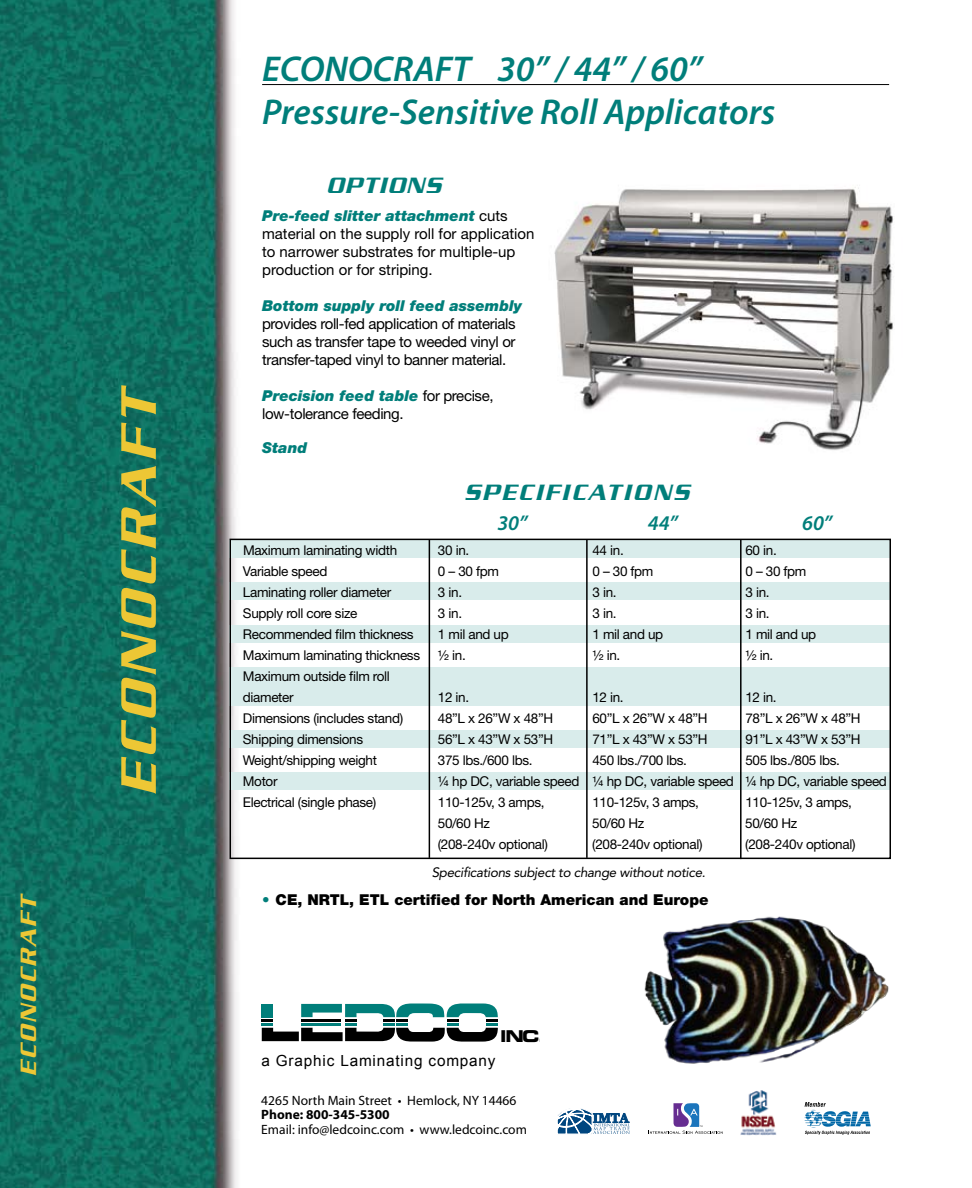
<style>
.page{position:relative;width:972px;height:1188px;background:#fff}
.page>*{position:absolute;margin:0;border:0;box-sizing:border-box;transform-origin:0 0}
.t1{font:italic 500 54px "Serpentine";color:#edc735}
.t2{font:italic 600 36px/43.2px "Myriad Pro";color:#007e7a}
.t3{font:italic 500 24px "Serpentine";letter-spacing:.1em;color:#007e7a}
.t4{font:italic 500 24px "Serpentine";color:#edc735}
.t5{font:italic 500 24px "Serpentine";letter-spacing:.05em;color:#007e7a}
.t6{font:italic 600 21px "Myriad Pro";color:#007e7a}
.t7{font:16.35px "Eurostile Bold Extended Two";color:#000}
.t8{font:15.3px "Arial";letter-spacing:.055em;color:#000}
.t9{font:15px/18px "Helvetica Neue";color:#000}
.t10{font:15px/18px "Helvetica Neue";letter-spacing:-.025em;color:#000}
.t11{font:900 15px "Helvetica Neue";color:#000}
.t12{font:italic 900 15px "Helvetica Neue";color:#007e7a}
.t13{font:13.5px/21px "Helvetica Neue";letter-spacing:-.025em;color:#000}
.t14{font:13.5px "Myriad Pro";color:#000}
.t15{font:italic 13.5px "Avenir";letter-spacing:-.025em;color:#000}
.t16{font:700 13.5px "Myriad Pro";color:#000}
.s1{font-weight:900;font-style:italic;color:#007e7a}
.s2{font-weight:400;color:#007e7a}
</style>
<div class="page">
<img style="left:0;top:0;width:891px;height:1188px">
<img style="left:488px;top:151px;width:405px;height:310px">
<svg style="left:262px;top:1003px;width:236px;height:39px"></svg>
<svg style="left:557px;top:1108px;width:62px;height:26px"></svg>
<div style="left:230px;top:667px;width:661px;height:39px;background:#d9eceb"></div>
<div style="left:230px;top:625px;width:661px;height:18px;background:#d9eceb"></div>
<div style="left:230px;top:583px;width:661px;height:17px;background:#d9eceb"></div>
<div style="left:230px;top:541px;width:661px;height:17px;background:#d9eceb"></div>
<div style="left:230px;top:730px;width:661px;height:18px;background:#d9eceb"></div>
<div style="left:230px;top:772px;width:661px;height:18px;background:#d9eceb"></div>
<hr style="left:429px;top:539px;width:1px;height:319px;background:#000">
<div style="left:230px;top:539px;width:661px;height:320px;border:2px solid #000"></div>
<hr style="left:262px;top:84px;width:627px;height:1px;background:#000">
<img style="left:619px;top:838px;width:272px;height:308px">
<hr style="left:586px;top:539px;width:2px;height:319px;background:#000">
<hr style="left:740px;top:539px;width:2px;height:320px;background:#000">
<h3 class="t4" style="left:15px;top:1076px;width:184px;rotate:-90deg">ECONOCRAFT</h3>
<h1 class="t1" style="left:108px;top:795px;width:412px;rotate:-90deg">ECONOCRAFT</h1>
<h2 class="t2" style="left:262px;top:46px;width:515px">ECONOCRAFT 30” / 44” / 60”<br>Pressure-Sensitive Roll Applicators</h2>
<h3 class="t5" style="left:326px;top:171px;width:116px">OPTIONS</h3>
<p class="t9" style="left:262px;top:206px;width:274px"><span class="s1">Pre-feed slitter attachment</span> cuts material on the supply roll for application to narrower substrates for multiple-up production or for striping.</p>
<p class="t12" style="left:262px;top:296px;width:262px">Bottom supply roll feed assembly</p>
<p class="t9" style="left:262px;top:314px;width:255px;text-align:justify">provides roll-fed application of materials such as transfer tape to weeded vinyl or transfer-taped vinyl to banner material.</p>
<p class="t10" style="left:262px;top:386px;width:233px"><span class="s1">Precision feed table</span> for precise, low-tolerance feeding.</p>
<p class="t12" style="left:262px;top:438px;width:47px">Stand</p>
<h3 class="t3" style="left:464px;top:479px;width:227px">SPECIFICATIONS</h3>
<h3 class="t6" style="left:497px;top:509px;width:32px">30”</h3>
<h3 class="t6" style="left:648px;top:509px;width:32px">44”</h3>
<h3 class="t6" style="left:802px;top:509px;width:32px">60”</h3>
<p class="t13" style="left:243px;top:539px;width:156px">Maximum laminating width</p>
<p class="t13" style="left:438px;top:539px;width:33px">30 in.</p>
<p class="t13" style="left:592px;top:539px;width:33px">44 in.</p>
<p class="t13" style="left:745px;top:539px;width:33px">60 in.</p>
<p class="t13" style="left:243px;top:560px;width:86px">Variable speed</p>
<p class="t13" style="left:438px;top:560px;width:63px">0 – 30 fpm</p>
<p class="t13" style="left:592px;top:560px;width:63px">0 – 30 fpm</p>
<p class="t13" style="left:745px;top:560px;width:63px">0 – 30 fpm</p>
<p class="t13" style="left:243px;top:581px;width:150px">Laminating roller diameter</p>
<p class="t13" style="left:438px;top:581px;width:26px">3 in.</p>
<p class="t13" style="left:592px;top:581px;width:26px">3 in.</p>
<p class="t13" style="left:745px;top:581px;width:26px">3 in.</p>
<p class="t13" style="left:243px;top:602px;width:116px">Supply roll core size</p>
<p class="t13" style="left:438px;top:602px;width:26px">3 in.</p>
<p class="t13" style="left:592px;top:602px;width:26px">3 in.</p>
<p class="t13" style="left:745px;top:602px;width:26px">3 in.</p>
<p class="t13" style="left:243px;top:623px;width:172px">Recommended film thickness</p>
<p class="t13" style="left:438px;top:623px;width:72px">1 mil and up</p>
<p class="t13" style="left:592px;top:623px;width:72px">1 mil and up</p>
<p class="t13" style="left:745px;top:623px;width:72px">1 mil and up</p>
<p class="t13" style="left:243px;top:644px;width:179px">Maximum laminating thickness</p>
<p class="t13" style="left:438px;top:644px;width:29px">½ in.</p>
<p class="t13" style="left:592px;top:644px;width:29px">½ in.</p>
<p class="t13" style="left:745px;top:644px;width:29px">½ in.</p>
<p class="t13" style="left:243px;top:665px;width:149px">Maximum outside film roll diameter</p>
<p class="t13" style="left:438px;top:686px;width:33px">12 in.</p>
<p class="t13" style="left:592px;top:686px;width:33px">12 in.</p>
<p class="t13" style="left:745px;top:686px;width:33px">12 in.</p>
<p class="t13" style="left:243px;top:707px;width:162px">Dimensions (includes stand)</p>
<p class="t13" style="left:438px;top:707px;width:117px">48”L x 26”W x 48”H</p>
<p class="t13" style="left:592px;top:707px;width:117px">60”L x 26”W x 48”H</p>
<p class="t13" style="left:745px;top:707px;width:117px">78”L x 26”W x 48”H</p>
<p class="t13" style="left:243px;top:728px;width:122px">Shipping dimensions</p>
<p class="t13" style="left:438px;top:728px;width:117px">56”L x 43”W x 53”H</p>
<p class="t13" style="left:592px;top:728px;width:117px">71”L x 43”W x 53”H</p>
<p class="t13" style="left:745px;top:728px;width:117px">91”L x 43”W x 53”H</p>
<p class="t13" style="left:243px;top:749px;width:136px">Weight/shipping weight</p>
<p class="t13" style="left:438px;top:749px;width:96px">375 lbs./600 lbs.</p>
<p class="t13" style="left:592px;top:749px;width:96px">450 lbs./700 lbs.</p>
<p class="t13" style="left:745px;top:749px;width:96px">505 lbs./805 lbs.</p>
<p class="t13" style="left:243px;top:770px;width:36px">Motor</p>
<p class="t13" style="left:438px;top:770px;width:451px">¼ hp DC, variable speed ¼ hp DC, variable speed ¼ hp DC, variable speed</p>
<p class="t13" style="left:243px;top:791px;width:135px">Electrical (single phase)</p>
<p class="t13" style="left:438px;top:791px;width:108px">110-125v, 3 amps,</p>
<p class="t13" style="left:592px;top:791px;width:108px">110-125v, 3 amps,</p>
<p class="t13" style="left:745px;top:791px;width:108px">110-125v, 3 amps,</p>
<p class="t13" style="left:438px;top:812px;width:54px">50/60 Hz</p>
<p class="t13" style="left:592px;top:812px;width:54px">50/60 Hz</p>
<p class="t13" style="left:745px;top:812px;width:54px">50/60 Hz</p>
<p class="t13" style="left:438px;top:833px;width:112px">(208-240v optional)</p>
<p class="t13" style="left:592px;top:833px;width:112px">(208-240v optional)</p>
<p class="t13" style="left:745px;top:833px;width:112px">(208-240v optional)</p>
<p class="t15" style="left:432px;top:865px;width:275px">Specifications subject to change without notice.</p>
<p class="t11" style="left:262px;top:891px;width:448px"><span class="s2">•</span> CE, NRTL, ETL certified for North American and Europe</p>
<p class="t7" style="left:500px;top:1024px;width:47px">INC.</p>
<p class="t8" style="left:261px;top:1052px;width:236px">a Graphic Laminating company</p>
<p class="t14" style="left:261px;top:1092px;width:257px">4265 North Main Street • Hemlock, NY 14466</p>
<p class="t16" style="left:261px;top:1106px;width:130px">Phone: 800-345-5300</p>
<p class="t14" style="left:261px;top:1121px;width:267px">Email: info@ledcoinc.com • www.ledcoinc.com</p>
</div>
